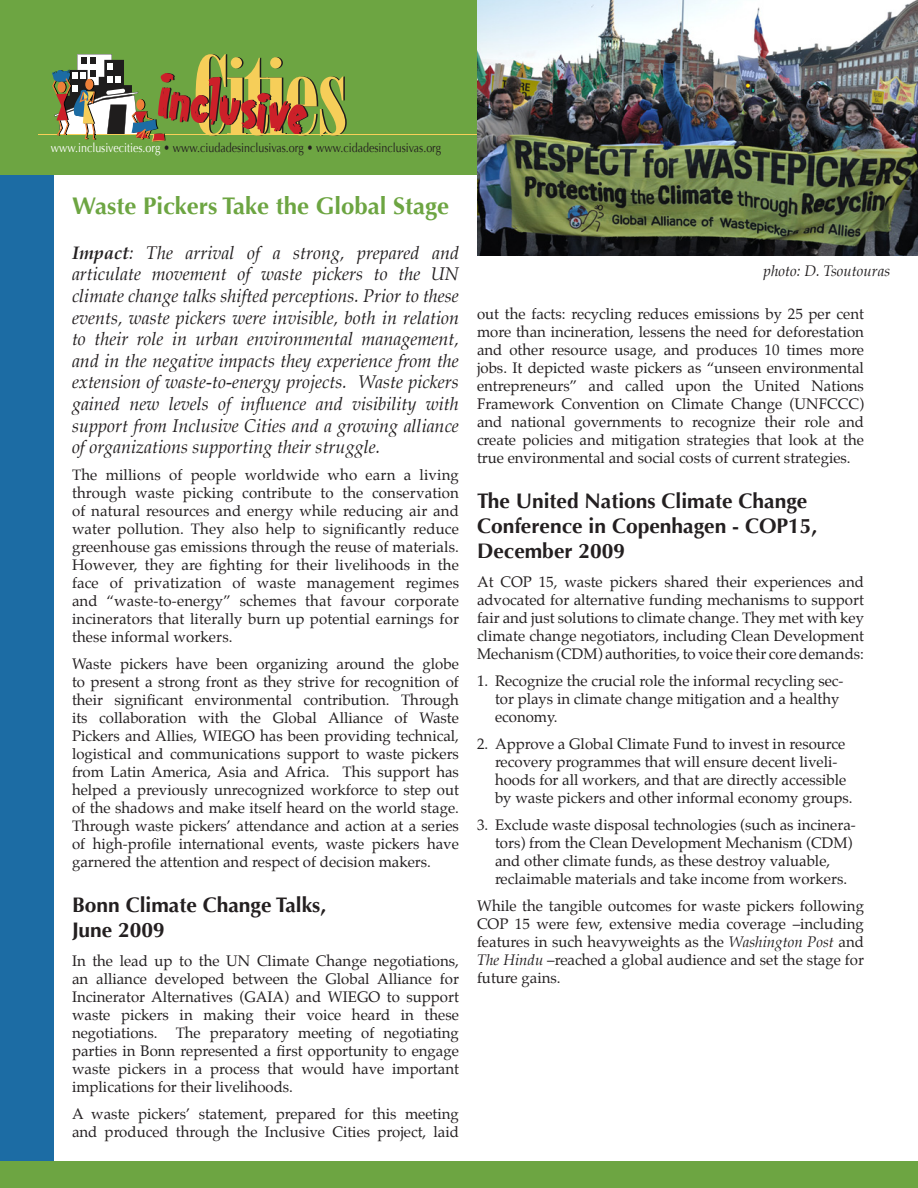
<style>
.page{position:relative;width:918px;height:1188px;background:#fff}
.page>*{position:absolute;margin:0;border:0;box-sizing:border-box;transform-origin:0 0}
.Story_Title{font:700 24px "Optima";color:#6da542}
.Heading{font:700 21px/25.2px "Optima";color:#231f20}
.Main_Body_Text{font:italic 18px/21.6px "Palatino";color:#231f20;text-align:justify}
.Main_Body_Text-2{font:15px/18px "Palatino";color:#231f20;text-align:justify}
.Bullet_Paragraphs{font:15px/18px "Palatino";color:#231f20}
.Italic_Body_Text{font:italic 15px "Palatino";color:#231f20}
.t1{font:12.6px "Optima";color:#231f20;scale:.85 1}
.s1{color:#fff}
.s2{font-weight:700}
.s3{font-style:italic}
</style>
<div class="page">
<div style="left:0;top:0;width:54px;height:1188px;background:#1c6ca4"></div>
<div style="left:0;top:0;width:918px;height:174px;background:#6da542"></div>
<hr style="left:39px;top:135px;width:442px;height:1px;background:#f7cf59">
<svg style="left:52px;top:54px;width:295px;height:88px"></svg>
<div style="left:0;top:1161px;width:918px;height:27px;background:#6da542"></div>
<img style="left:477px;top:0;width:441px;height:256px">
<p class="t1" style="left:51px;top:140px;width:461px"><span class="s1">www.inclusivecities.org</span> • www.ciudadesinclusivas.org • www.cidadesinclusivas.org</p>
<p class="Story_Title" style="left:72px;top:192px;width:379px">Waste Pickers Take the Global Stage</p>
<p class="Main_Body_Text" style="left:72px;top:242px;width:389px"><span class="s2">Impact</span>: The arrival of a strong, prepared and articulate movement of waste pickers to the UN climate change talks shifted perceptions. Prior to these events, waste pickers were invisible, both in relation to their role in urban environmental management, and in the negative impacts they experience from the extension of waste-to-energy projects. Waste pickers gained new levels of influence and visibility with support from Inclusive Cities and a growing alliance of organizations supporting their struggle.</p>
<p class="Main_Body_Text-2" style="left:72px;top:466px;width:389px">The millions of people worldwide who earn a living through waste picking contribute to the conservation of natural resources and energy while reducing air and water pollution. They also help to significantly reduce greenhouse gas emissions through the reuse of materials.<br>However, they are fighting for their livelihoods in the face of privatization of waste management regimes and “waste-to-energy” schemes that favour corporate incinerators that literally burn up potential earnings for these informal workers.</p>
<p class="Main_Body_Text-2" style="left:72px;top:655px;width:389px">Waste pickers have been organizing around the globe to present a strong front as they strive for recognition of their significant environmental contribution. Through its collaboration with the Global Alliance of Waste Pickers and Allies, WIEGO has been providing technical, logistical and communications support to waste pickers from Latin America, Asia and Africa. This support has helped a previously unrecognized workforce to step out of the shadows and make itself heard on the world stage.<br>Through waste pickers’ attendance and action at a series of high-profile international events, waste pickers have garnered the attention and respect of decision makers.</p>
<p class="Heading" style="left:72px;top:892px;width:256px">Bonn Climate Change Talks,<br>June 2009</p>
<p class="Main_Body_Text-2" style="left:72px;top:951px;width:389px">In the lead up to the UN Climate Change negotiations, an alliance developed between the Global Alliance for Incinerator Alternatives (GAIA) and WIEGO to support waste pickers in making their voice heard in these negotiations. The preparatory meeting of negotiating parties in Bonn represented a first opportunity to engage waste pickers in a process that would have important implications for their livelihoods.</p>
<p class="Main_Body_Text-2" style="left:72px;top:1104px;width:388px">A waste pickers’ statement, prepared for this meeting and produced through the Inclusive Cities project, laid</p>
<p class="Italic_Body_Text" style="left:764px;top:258px;width:128px">photo: D. Tsoutouras</p>
<p class="Main_Body_Text-2" style="left:477px;top:305px;width:389px">out the facts: recycling reduces emissions by 25 per cent more than incineration, lessens the need for deforestation and other resource usage, and produces 10 times more jobs. It depicted waste pickers as “unseen environmental entrepreneurs” and called upon the United Nations Framework Convention on Climate Change (UNFCCC) and national governments to recognize their role and create policies and mitigation strategies that look at the true environmental and social costs of current strategies.</p>
<p class="Heading" style="left:477px;top:488px;width:342px">The United Nations Climate Change<br>Conference in Copenhagen - COP15,<br>December 2009</p>
<p class="Main_Body_Text-2" style="left:477px;top:573px;width:389px">At COP 15, waste pickers shared their experiences and advocated for alternative funding mechanisms to support fair and just solutions to climate change. They met with key climate change negotiators, including Clean Development Mechanism (CDM) authorities, to voice their core demands:</p>
<p class="Bullet_Paragraphs" style="left:495px;top:672px;width:350px;text-indent:-18px">1. Recognize the crucial role the informal recycling sec&shy;tor plays in climate change mitigation and a healthy economy.</p>
<p class="Bullet_Paragraphs" style="left:495px;top:735px;width:359px;text-indent:-18px">2. Approve a Global Climate Fund to invest in resource recovery programmes that will ensure decent liveli&shy;hoods for all workers, and that are directly accessible by waste pickers and other informal economy groups.</p>
<p class="Bullet_Paragraphs" style="left:495px;top:816px;width:362px;text-indent:-18px">3. Exclude waste disposal technologies (such as incinera&shy;tors) from the Clean Development Mechanism (CDM) and other climate funds, as these destroy valuable, reclaimable materials and take income from workers.</p>
<p class="Main_Body_Text-2" style="left:477px;top:897px;width:389px">While the tangible outcomes for waste pickers following COP 15 were few, extensive media coverage –including features in such heavyweights as the <span class="s3">Washington Post</span> and <span class="s3">The Hindu</span> –reached a global audience and set the stage for future gains.</p>
</div>
